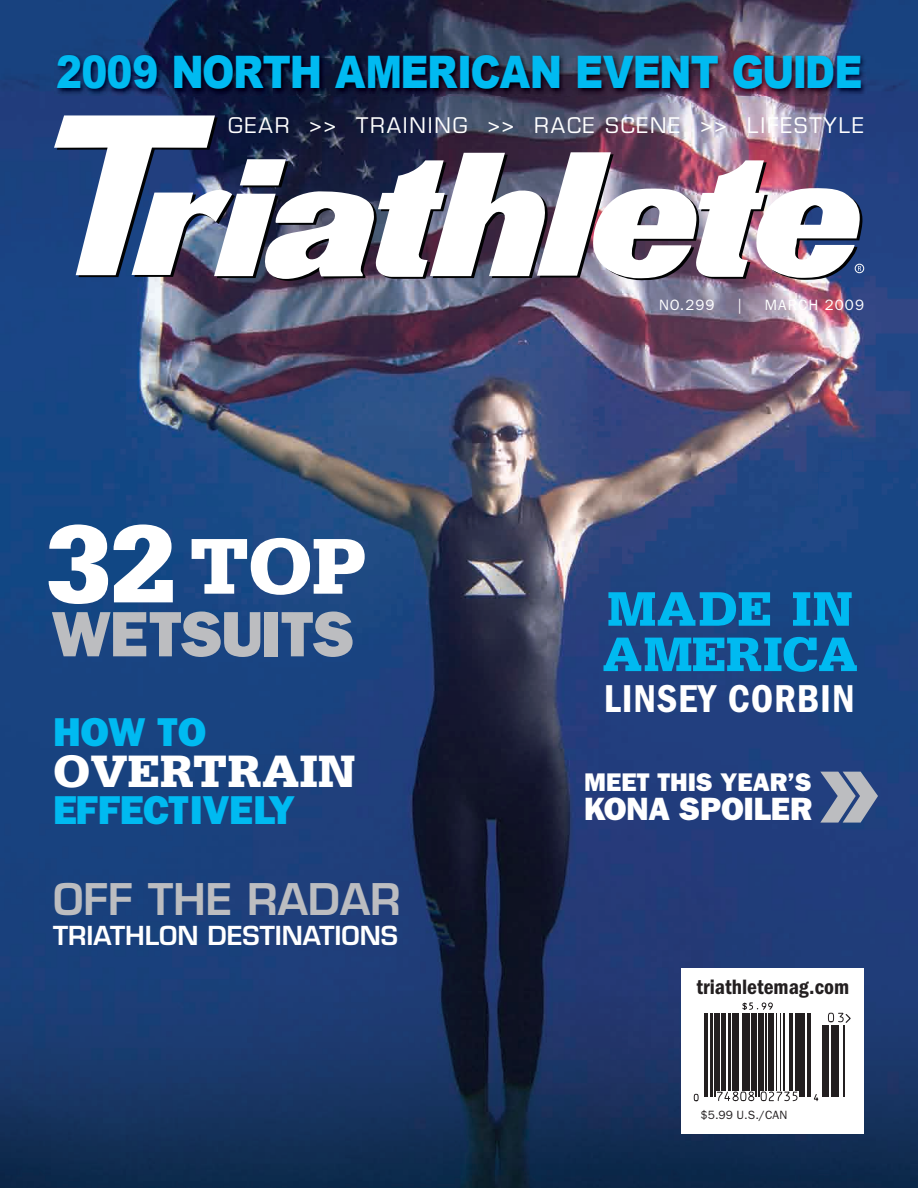
<style>
.page{position:relative;width:918px;height:1188px;background:#fff}
.page>*{position:absolute;margin:0;border:0;box-sizing:border-box;transform-origin:0 0}
.t1{font:900 83.55px "Serifa Std";color:#fff}
.t2{font:64.35px "ITC Franklin Gothic Std Hvy";letter-spacing:-.02em;color:#bcbdc0}
.t3{font:900 51.15px/45.3px "Serifa";color:#00baf1}
.t4{font:900 48px "Serifa Std";color:#fff}
.t5{font:900 44.85px "Arial";letter-spacing:-.03em;color:#00baf1;scale:.87 1}
.t6{font:600 42.6px "Eurostile";color:#bcbdc0}
.t7{font:40.5px "ITC Franklin Gothic Std Hvy";letter-spacing:-.01em;color:#00baf1}
.t8{font:40.2px "ITC Franklin Gothic Std Dm Cd";letter-spacing:.02em;color:#fff}
.t9{font:32.4px "ITC Franklin Gothic Std Hvy";letter-spacing:-.01em;color:#fff}
.t10{font:25.65px "ITC Franklin Gothic Std Hvy";color:#fff}
.t11{font:600 25.5px "Eurostile";color:#fff}
.t12{font:21.6px "ITC Franklin Gothic Std Dm Cd";color:#231f20}
.t13{font:21px "Eurostile";letter-spacing:.09em;color:#fff}
.t14{font:15px "ITC Franklin Gothic Std";letter-spacing:.07em;color:#fff}
.t15{font:12px "ITC Franklin Gothic Std";color:#231f20}
.s1{font-size:116.55px}
</style>
<div class="page">
<img style="left:0;top:0;width:918px;height:1188px">
<div style="left:855px;top:264px;width:9px;height:9px;border:1px solid #fff;border-radius:50%"></div>
<img style="left:54px;top:115px;width:809px;height:166px">
<div style="left:682px;top:969px;width:182px;height:165px;background:#fff"></div>
<hr style="left:704px;top:1013px;width:1px;height:83px;background:#231f20">
<hr style="left:706px;top:1013px;width:1px;height:83px;background:#231f20">
<hr style="left:711px;top:1013px;width:2px;height:83px;background:#231f20">
<hr style="left:714px;top:1013px;width:1px;height:83px;background:#231f20">
<hr style="left:716px;top:1013px;width:4px;height:78px;background:#231f20">
<hr style="left:721px;top:1013px;width:2px;height:78px;background:#231f20">
<hr style="left:724px;top:1013px;width:1px;height:78px;background:#231f20">
<hr style="left:729px;top:1013px;width:2px;height:78px;background:#231f20">
<hr style="left:732px;top:1013px;width:2px;height:78px;background:#231f20">
<hr style="left:735px;top:1013px;width:4px;height:78px;background:#231f20">
<hr style="left:742px;top:1013px;width:2px;height:78px;background:#231f20">
<hr style="left:746px;top:1013px;width:1px;height:78px;background:#231f20">
<hr style="left:748px;top:1013px;width:2px;height:78px;background:#231f20">
<hr style="left:751px;top:1013px;width:4px;height:78px;background:#231f20">
<hr style="left:756px;top:1013px;width:1px;height:83px;background:#231f20">
<hr style="left:758px;top:1013px;width:1px;height:83px;background:#231f20">
<hr style="left:760px;top:1013px;width:4px;height:78px;background:#231f20">
<hr style="left:766px;top:1013px;width:1px;height:78px;background:#231f20">
<hr style="left:768px;top:1013px;width:2px;height:78px;background:#231f20">
<hr style="left:772px;top:1013px;width:2px;height:78px;background:#231f20">
<hr style="left:776px;top:1013px;width:1px;height:78px;background:#231f20">
<hr style="left:781px;top:1013px;width:1px;height:78px;background:#231f20">
<hr style="left:784px;top:1013px;width:1px;height:78px;background:#231f20">
<hr style="left:789px;top:1013px;width:2px;height:78px;background:#231f20">
<hr style="left:792px;top:1013px;width:1px;height:78px;background:#231f20">
<hr style="left:795px;top:1013px;width:3px;height:78px;background:#231f20">
<hr style="left:800px;top:1013px;width:1px;height:83px;background:#231f20">
<hr style="left:802px;top:1013px;width:3px;height:83px;background:#231f20">
<hr style="left:807px;top:1013px;width:1px;height:83px;background:#231f20">
<hr style="left:810px;top:1013px;width:1px;height:83px;background:#231f20">
<hr style="left:822px;top:1025px;width:1px;height:71px;background:#231f20">
<hr style="left:824px;top:1025px;width:2px;height:71px;background:#231f20">
<hr style="left:828px;top:1025px;width:1px;height:71px;background:#231f20">
<hr style="left:831px;top:1025px;width:3px;height:71px;background:#231f20">
<hr style="left:836px;top:1025px;width:1px;height:71px;background:#231f20">
<hr style="left:838px;top:1025px;width:1px;height:71px;background:#231f20">
<hr style="left:843px;top:1025px;width:1px;height:71px;background:#231f20">
<svg style="left:694px;top:1094px;width:5px;height:8px"></svg>
<svg style="left:717px;top:1091px;width:81px;height:11px"></svg>
<svg style="left:814px;top:1094px;width:5px;height:7px"></svg>
<svg style="left:742px;top:1002px;width:31px;height:8px"></svg>
<svg style="left:827px;top:1012px;width:24px;height:11px"></svg>
<img style="left:54px;top:53px;width:813px;height:43px">
<svg style="left:820px;top:772px;width:58px;height:51px;background:#808ca6"></svg>
<h3 class="t5" style="left:56px;top:39px;width:929px">2009 NORTH AMERICAN EVENT GUIDE</h3>
<p class="t13" style="left:228px;top:113px;width:637px">GEAR &gt;&gt; TRAINING &gt;&gt; RACE SCENE &gt;&gt; LIFESTYLE</p>
<h1 class="t1" style="left:46px;top:517px;width:323px"><span class="s1">32</span> TOP</h1>
<h2 class="t2" style="left:51px;top:596px;width:305px">WETSUITS</h2>
<h3 class="t7" style="left:53px;top:708px;width:155px">HOW TO</h3>
<h3 class="t4" style="left:53px;top:743px;width:304px">OVERTRAIN</h3>
<h3 class="t7" style="left:53px;top:787px;width:244px">EFFECTIVELY</h3>
<h3 class="t6" style="left:53px;top:872px;width:349px">OFF THE RADAR</h3>
<p class="t11" style="left:53px;top:920px;width:347px">TRIATHLON DESTINATIONS</p>
<p class="t14" style="left:659px;top:296px;width:57px">NO.299</p>
<p class="t14" style="left:738px;top:296px;width:5px">|</p>
<p class="t14" style="left:765px;top:296px;width:101px">MARCH 2009</p>
<h3 class="t3" style="left:603px;top:585px;width:257px">MADE IN<br>AMERICA</h3>
<h3 class="t8" style="left:604px;top:676px;width:252px">LINSEY CORBIN</h3>
<p class="t10" style="left:584px;top:767px;width:229px">MEET THIS YEAR’S</p>
<h3 class="t9" style="left:584px;top:790px;width:229px">KONA SPOILER</h3>
<p class="t12" style="left:697px;top:975px;width:154px">triathletemag.com</p>
<p class="t15" style="left:701px;top:1108px;width:88px">$5.99 U.S./CAN</p>
</div>
